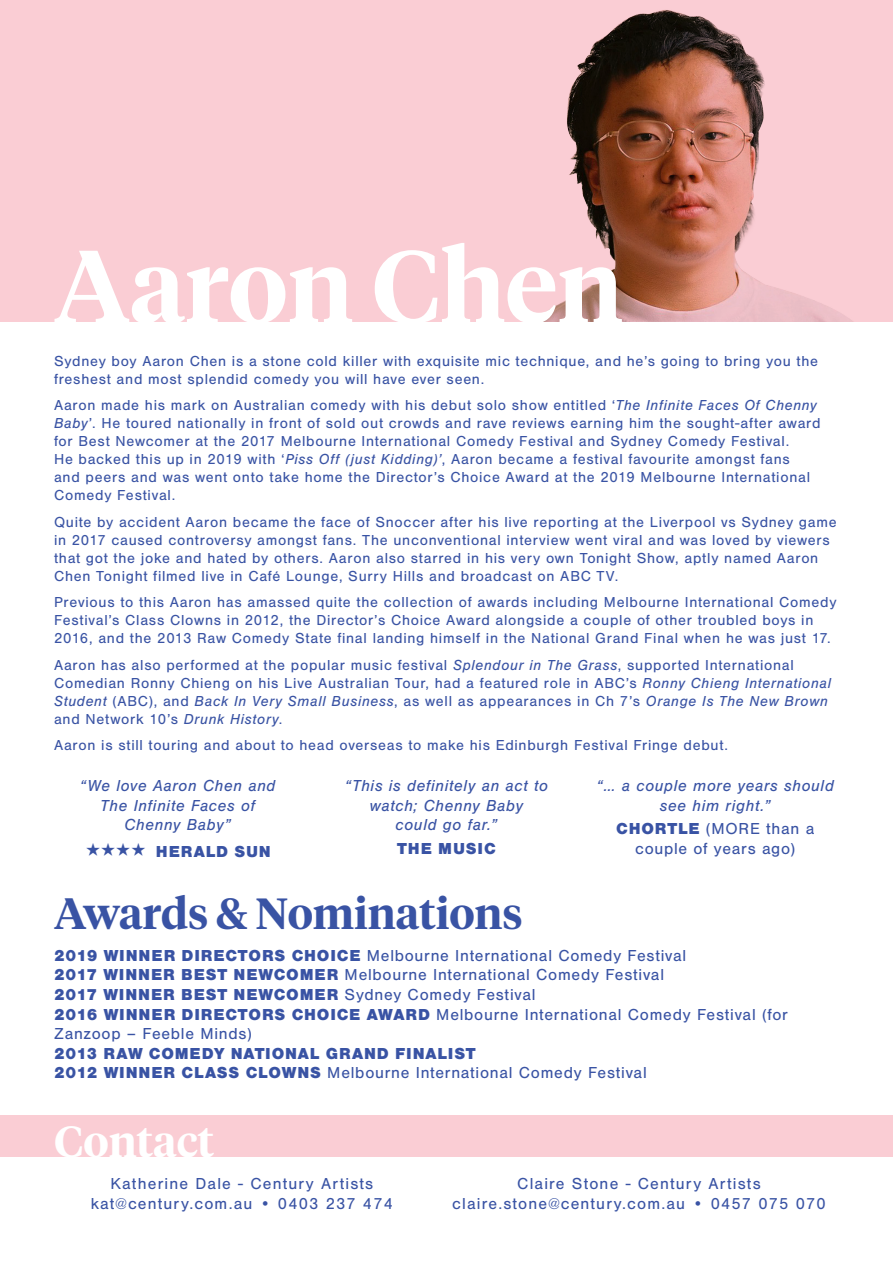
<style>
.page{position:relative;width:893px;height:1263px;background:#fff}
.page>*{position:absolute;margin:0;border:0;box-sizing:border-box;transform-origin:0 0}
.t1{font:600 102px "Tiempos Headline";color:#fff}
.t2{font:600 43.5px "Tiempos Headline";color:#3953a4}
.t3{font:600 43.5px "Tiempos Headline";color:#fff}
.t4{font:16.5px/19.5px "Nimbus San";letter-spacing:.05em;color:#3953a4}
.t5{font:italic 16.5px/19.5px "Nimbus San";letter-spacing:.04em;color:#3953a4;text-align:center}
.t6{font:16.5px/19.5px "Nimbus San";letter-spacing:.07em;color:#3953a4;text-align:center}
.t7{font:900 16.5px/19.5px "Nimbus San";letter-spacing:.05em;color:#3953a4}
.t8{font:15px/18px "Nimbus San";letter-spacing:.05em;color:#3953a4}
.s1{font-style:italic}
.s2{font-weight:900}
.s3{font-weight:400}
</style>
<div class="page">
<div style="left:0;top:0;width:893px;height:322px;background:#facdd4"></div>
<div style="left:0;top:1116px;width:893px;height:41px;background:#facdd4"></div>
<img style="left:533px;top:10px;width:320px;height:312px">
<h1 class="t1" style="left:54px;top:216px;width:570px">Aaron Chen</h1>
<p class="t8" style="left:54px;top:352px;width:766px">Sydney boy Aaron Chen is a stone cold killer with exquisite mic technique, and he’s going to bring you the freshest and most splendid comedy you will have ever seen.</p>
<p class="t8" style="left:54px;top:397px;width:768px">Aaron made his mark on Australian comedy with his debut solo show entitled ‘<span class="s1">The Infinite Faces Of Chenny Baby</span>’. He toured nationally in front of sold out crowds and rave reviews earning him the sought-after award for Best Newcomer at the 2017 Melbourne International Comedy Festival and Sydney Comedy Festival.<br>He backed this up in 2019 with ‘<span class="s1">Piss Off (just Kidding)’</span>, Aaron became a festival favourite amongst fans<br>and peers and was went onto take home the Director’s Choice Award at the 2019 Melbourne International Comedy Festival.</p>
<p class="t8" style="left:54px;top:513px;width:784px">Quite by accident Aaron became the face of Snoccer after his live reporting at the Liverpool vs Sydney game in 2017 caused controversy amongst fans. The unconventional interview went viral and was loved by viewers that got the joke and hated by others. Aaron also starred in his very own Tonight Show, aptly named Aaron Chen Tonight filmed live in Café Lounge, Surry Hills and broadcast on ABC TV.</p>
<p class="t8" style="left:54px;top:594px;width:784px">Previous to this Aaron has amassed quite the collection of awards including Melbourne International Comedy<br>Festival’s Class Clowns in 2012, the Director’s Choice Award alongside a couple of other troubled boys in<br>2016, and the 2013 Raw Comedy State final landing himself in the National Grand Final when he was just 17.</p>
<p class="t8" style="left:54px;top:656px;width:779px">Aaron has also performed at the popular music festival <span class="s1">Splendour in The Grass</span>, supported International Comedian Ronny Chieng on his Live Australian Tour, had a featured role in ABC’s <span class="s1">Ronny Chieng International Student</span> (ABC), and <span class="s1">Back In Very Small Business</span>, as well as appearances in Ch 7’s <span class="s1">Orange Is The New Brown </span>and Network 10’s <span class="s1">Drunk History</span>.</p>
<p class="t8" style="left:54px;top:737px;width:676px">Aaron is still touring and about to head overseas to make his Edinburgh Festival Fringe debut.</p>
<p class="t5" style="left:80px;top:776px;width:197px">“We love Aaron Chen and<br>The Infinite Faces of<br>Chenny Baby”</p>
<p class="t7" style="left:156px;top:842px;width:116px">HERALD SUN</p>
<p class="t5" style="left:345px;top:776px;width:204px">“This is definitely an act to watch; Chenny Baby<br>could go far.”</p>
<p class="t7" style="left:397px;top:839px;width:100px">THE MUSIC</p>
<p class="t5" style="left:596px;top:776px;width:239px">“… a couple more years should see him right.”</p>
<p class="t4" style="left:616px;top:819px;width:200px;text-align:center"><span class="s2">CHORTLE</span> (MORE than a couple of years ago)</p>
<h2 class="t2" style="left:54px;top:883px;width:470px">Awards &amp; Nominations</h2>
<p class="t4" style="left:54px;top:946px;width:735px"><span class="s2">2019 WINNER DIRECTORS CHOICE</span> Melbourne International Comedy Festival<br><span class="s2">2017 WINNER BEST NEWCOMER</span> Melbourne International Comedy Festival<br><span class="s2">2017 WINNER BEST NEWCOMER</span> Sydney Comedy Festival<br><span class="s2">2016 WINNER DIRECTORS CHOICE AWARD</span> Melbourne International Comedy Festival (for Zanzoop – Feeble Minds)</p>
<p class="t7" style="left:54px;top:1043px;width:594px">2013 RAW COMEDY NATIONAL GRAND FINALIST<br>2012 WINNER CLASS CLOWNS <span class="s3">Melbourne International Comedy Festival</span></p>
<h2 class="t3" style="left:54px;top:1112px;width:162px">Contact</h2>
<p class="t6" style="left:91px;top:1174px;width:304px">Katherine Dale - Century Artists kat@century.com.au • 0403 237 474</p>
<p class="t6" style="left:452px;top:1174px;width:375px">Claire Stone - Century Artists claire.stone@century.com.au • 0457 075 070</p>
</div>
